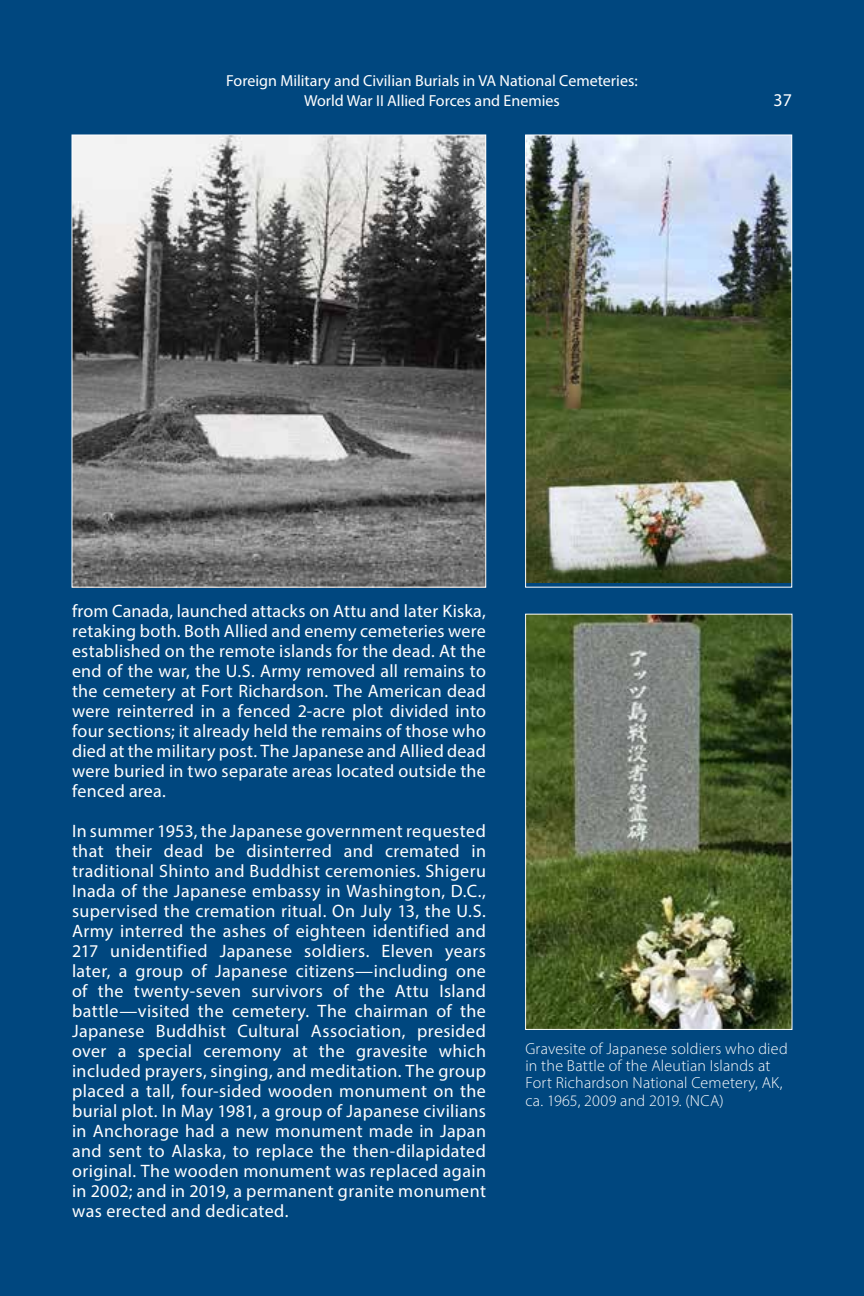
<style>
.page{position:relative;width:864px;height:1296px;background:#00477f}
.page>*{position:absolute;margin:0;border:0;box-sizing:border-box;transform-origin:0 0}
.t1{font:18px/20px "Myriad Pro";letter-spacing:.02em;color:#fff;text-align:justify}
.t2{font:300 16px/17.2px "Myriad Pro";letter-spacing:.015em;color:#fff}
.t3{font:16px/20px "Myriad Pro";color:#fff;text-align:center}
</style>
<div class="page">
<img style="left:74px;top:137px;width:410px;height:448px">
<img style="left:527px;top:137px;width:263px;height:446px">
<div style="left:525px;top:135px;width:267px;height:452px;border:1px solid #fff"></div>
<img style="left:527px;top:616px;width:263px;height:412px">
<div style="left:525px;top:614px;width:267px;height:416px;border:1px solid #fff"></div>
<p class="t3" style="left:226px;top:70px;width:413px">Foreign Military and Civilian Burials in VA National Cemeteries:<br>World War II Allied Forces and Enemies</p>
<p class="t1" style="left:774px;top:90px;width:20px">37</p>
<p class="t1" style="left:72px;top:601px;width:416px">from Canada, launched attacks on Attu and later Kiska, retaking both. Both Allied and enemy cemeteries were established on the remote islands for the dead. At the end of the war, the U.S. Army removed all remains to the cemetery at Fort Richardson. The American dead were reinterred in a fenced 2-acre plot divided into four sections; it already held the remains of those who died at the military post. The Japanese and Allied dead were buried in two separate areas located outside the fenced area.</p>
<p class="t1" style="left:72px;top:821px;width:416px">In summer 1953, the Japanese government requested that their dead be disinterred and cremated in traditional Shinto and Buddhist ceremonies. Shigeru Inada of the Japanese embassy in Washington, D.C., supervised the cremation ritual. On July 13, the U.S.<br>Army interred the ashes of eighteen identified and 217 unidentified Japanese soldiers. Eleven years later, a group of Japanese citizens—including one of the twenty-seven survivors of the Attu Island battle—visited the cemetery. The chairman of the Japanese Buddhist Cultural Association, presided over a special ceremony at the gravesite which included prayers, singing, and meditation. The group placed a tall, four-sided wooden monument on the burial plot. In May 1981, a group of Japanese civilians in Anchorage had a new monument made in Japan and sent to Alaska, to replace the then-dilapidated original. The wooden monument was replaced again in 2002; and in 2019, a permanent granite monument was erected and dedicated.</p>
<p class="t2" style="left:525px;top:1040px;width:264px">Gravesite of Japanese soldiers who died in the Battle of the Aleutian Islands at Fort Richardson National Cemetery, AK, ca. 1965, 2009 and 2019. (NCA)</p>
</div>
